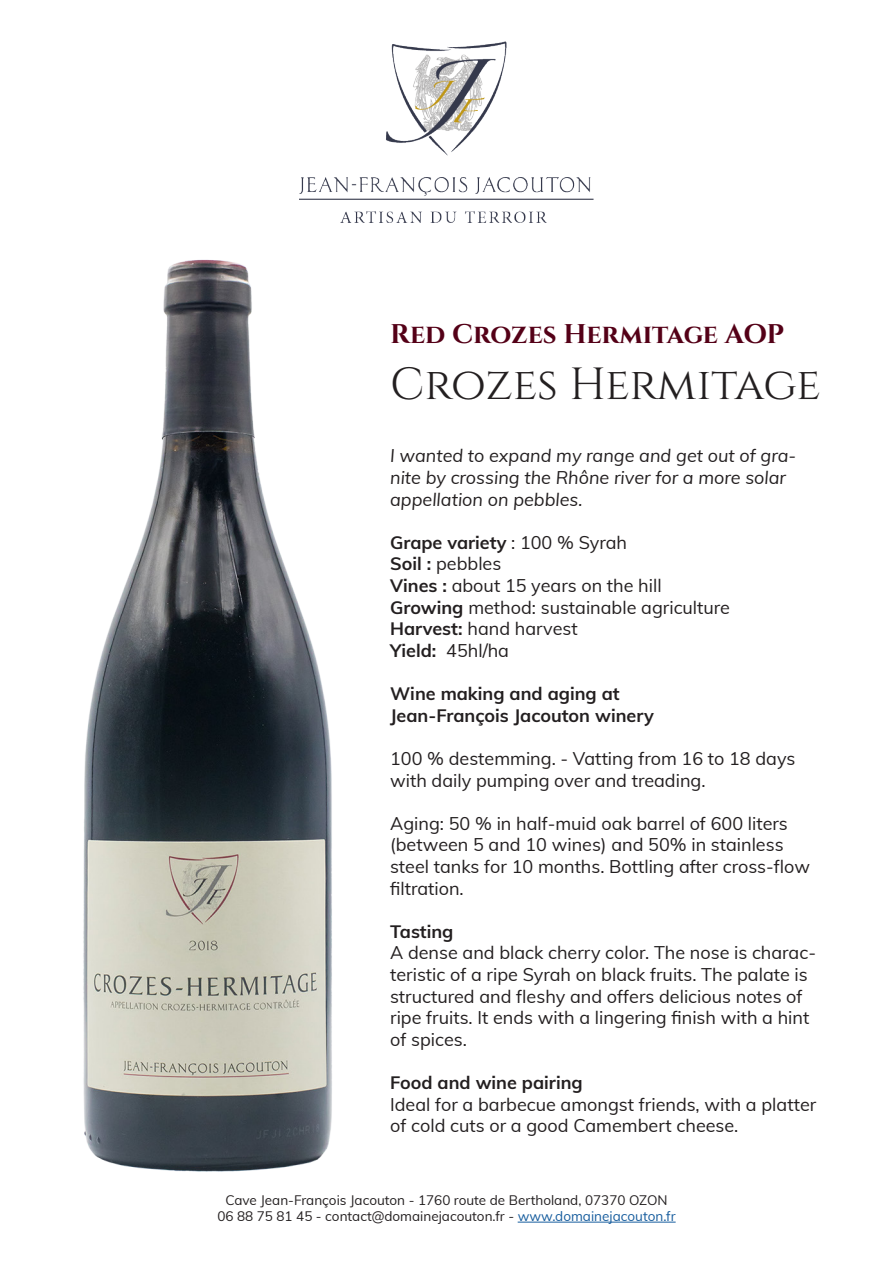
<style>
.page{position:relative;width:893px;height:1263px;background:#fff}
.page>*{position:absolute;margin:0;border:0;box-sizing:border-box;transform-origin:0 0}
.Titre_Fiche{font:45px "Cinzel";letter-spacing:-.01em;color:#231f20}
.Sous-titre_fiche{font:700 27px "Cinzel";letter-spacing:-.01em;color:#540017}
.t1{font:18px/21.6px "Muli";color:#231f20}
.t2{font:italic 18px/21.6px "Muli";color:#231f20}
.t3{font:700 18px/21.6px "Muli";color:#231f20}
.t4{font:13.5px "Muli";color:#231f20}
.s1{font-weight:400}
.s2{font-weight:700}
.s3{color:#175d9e}
</style>
<div class="page">
<img style="left:83px;top:259px;width:249px;height:913px">
<img style="left:300px;top:41px;width:293px;height:182px">
<hr style="left:518px;top:1222px;width:158px;height:1px;background:#175d9e">
<p class="Sous-titre_fiche" style="left:390px;top:317px;width:396px">Red Crozes Hermitage AOP</p>
<p class="Titre_Fiche" style="left:390px;top:357px;width:432px">Crozes Hermitage</p>
<p class="t2" style="left:390px;top:444px;width:408px">I wanted to expand my range and get out of gra&shy;nite by crossing the Rhône river for a more solar appellation on pebbles.</p>
<p class="t3" style="left:390px;top:531px;width:238px">Grape variety <span class="s1">: 100 % Syrah</span></p>
<p class="t1" style="left:390px;top:552px;width:113px"><span class="s2">Soil :</span> pebbles</p>
<p class="t1" style="left:390px;top:574px;width:273px"><span class="s2">Vines :</span> about 15 years on the hill</p>
<p class="t1" style="left:390px;top:595px;width:341px"><span class="s2">Growing</span> method: sustainable agriculture</p>
<p class="t1" style="left:390px;top:617px;width:189px"><span class="s2">Harvest:</span> hand harvest</p>
<p class="t1" style="left:390px;top:639px;width:120px"><span class="s2">Yield:</span> 45hl/ha</p>
<p class="t3" style="left:390px;top:682px;width:265px">Wine making and aging at<br>Jean-François Jacouton winery</p>
<p class="t1" style="left:390px;top:747px;width:407px">100 % destemming. - Vatting from 16 to 18 days with daily pumping over and treading.</p>
<p class="t1" style="left:390px;top:811px;width:421px">Aging: 50 % in half-muid oak barrel of 600 liters (between 5 and 10 wines) and 50% in stainless steel tanks for 10 months. Bottling after cross-flow filtration.</p>
<p class="t3" style="left:390px;top:919px;width:65px">Tasting</p>
<p class="t1" style="left:390px;top:941px;width:427px">A dense and black cherry color. The nose is charac&shy;teristic of a ripe Syrah on black fruits. The palate is structured and fleshy and offers delicious notes of ripe fruits. It ends with a lingering finish with a hint of spices.</p>
<p class="t1" style="left:390px;top:1071px;width:428px"><span class="s2">Food and wine pairing<br></span>Ideal for a barbecue amongst friends, with a platter of cold cuts or a good Camembert cheese.</p>
<p class="t4" style="left:225px;top:1190px;width:444px">Cave Jean-François Jacouton - 1760 route de Bertholand, 07370 OZON</p>
<p class="t4" style="left:217px;top:1206px;width:460px">06 88 75 81 45 - contact@domainejacouton.fr - <span class="s3">www.domainejacouton.fr</span></p>
</div>
